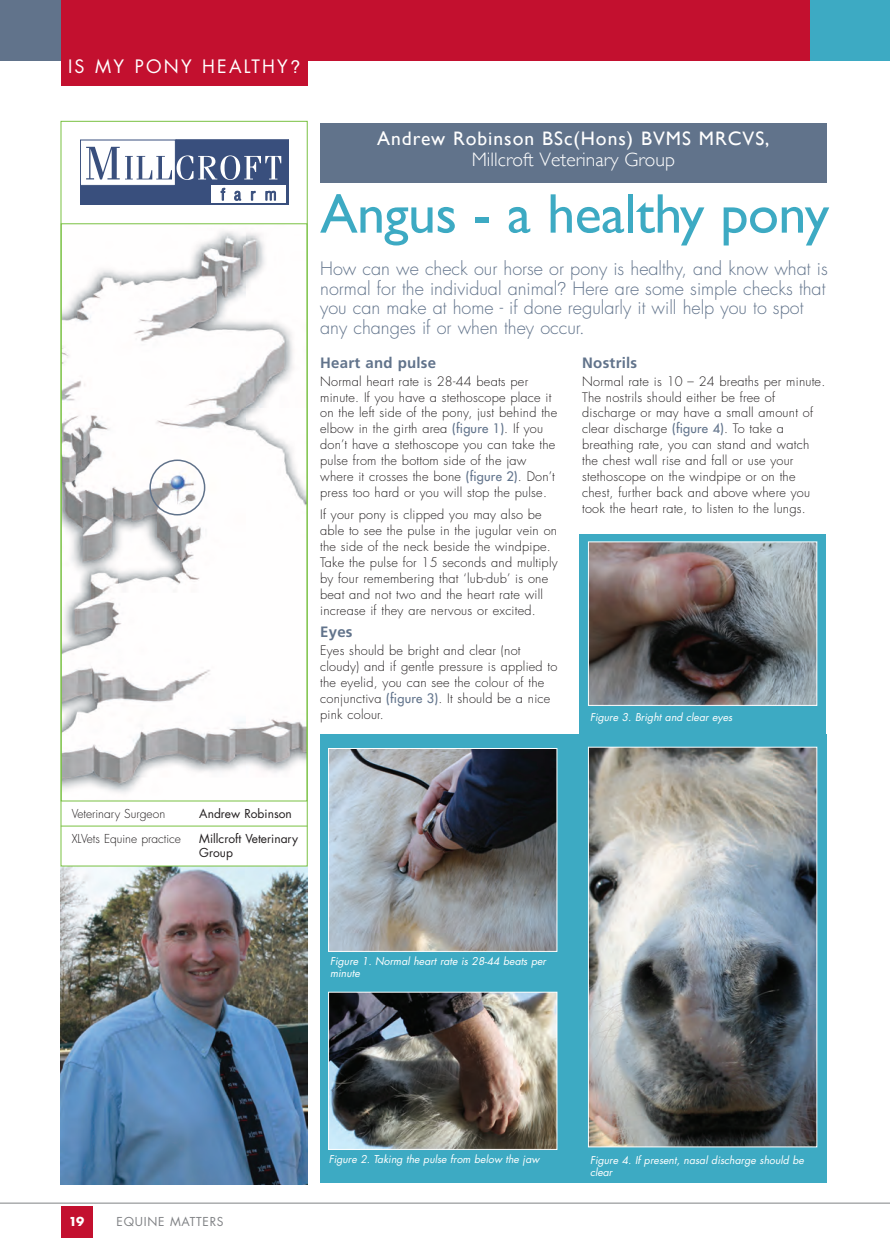
<style>
.page{position:relative;width:890px;height:1259px;background:#fff}
.page>*{position:absolute;margin:0;border:0;box-sizing:border-box;transform-origin:0 0}
.t1{font:56.1px "Gill Sans";letter-spacing:-.01em;color:#3daac3}
.t2{font:19.5px "Gill Sans";letter-spacing:.05em;color:#fff}
.t3{font:300 19.5px "Gill Sans";color:#fff}
.t4{font:300 18px/19.5px "Futura";color:#61738b}
.t5{font:18px "Futura";letter-spacing:.125em;color:#fff}
.t6{font:700 15px "Frutiger";letter-spacing:.015em;color:#61738b}
.t7{font:300 12.75px/15.9px "Futura";letter-spacing:.02em;color:#231f20}
.t8{font:12px/13.5px "Futura";color:#231f20}
.t9{font:300 12px "Futura";color:#231f20}
.t10{font:12px "Futura";letter-spacing:.06em;color:#808285}
.t11{font:700 12px "Futura";color:#fff}
.t12{font:italic 10.5px/12px "Futura";color:#fff}
.s1{font-family:"Helvetica"}
.s2{font-family:"N Haas Grotesk DS Std 35 X Lt";font-weight:400}
.s3{font-weight:400;color:#61738b}
</style>
<div class="page">
<div style="left:61px;top:1206px;width:32px;height:32px;background:#c3102f"></div>
<hr style="left:0;top:1202px;width:890px;height:1px;background:#808285">
<div style="left:0;top:0;width:61px;height:61px;background:#61738b"></div>
<div style="left:303px;top:0;width:96px;height:61px;background:#c3102f"></div>
<div style="left:529px;top:0;width:297px;height:61px;background:#c3102f"></div>
<div style="left:61px;top:0;width:246px;height:85px;background:#c3102f"></div>
<div style="left:463px;top:0;width:78px;height:61px;background:#c3102f"></div>
<div style="left:385px;top:0;width:89px;height:61px;background:#c3102f"></div>
<div style="left:810px;top:0;width:80px;height:61px;background:#3daac3"></div>
<img style="left:61px;top:866px;width:246px;height:318px">
<img style="left:63px;top:231px;width:242px;height:562px">
<div style="left:80px;top:161px;width:209px;height:44px;background:#394f7d"></div>
<div style="left:176px;top:140px;width:113px;height:45px;background:#394f7d"></div>
<div style="left:176px;top:139px;width:113px;height:46px;border:1px solid #394f7d"></div>
<div style="left:80px;top:140px;width:95px;height:45px;background:#fff"></div>
<div style="left:80px;top:139px;width:96px;height:47px;border:1px solid #394f7d"></div>
<div style="left:211px;top:185px;width:75px;height:18px;background:#fff"></div>
<svg style="left:221px;top:188px;width:55px;height:12px"></svg>
<svg style="left:86px;top:147px;width:195px;height:33px"></svg>
<div style="left:61px;top:121px;width:246px;height:745px;border:1px solid #79c142"></div>
<hr style="left:61px;top:825px;width:246px;height:1px;background:#79c142">
<svg style="left:149px;top:459px;width:56px;height:56px"></svg>
<div style="left:320px;top:123px;width:507px;height:60px;background:#61738b"></div>
<div style="left:320px;top:735px;width:506px;height:447px;background:#3daac3"></div>
<img style="left:330px;top:750px;width:225px;height:199px">
<div style="left:328px;top:748px;width:229px;height:203px;border:1px solid #fff"></div>
<img style="left:330px;top:993px;width:225px;height:154px">
<div style="left:328px;top:991px;width:229px;height:158px;border:1px solid #fff"></div>
<div style="left:580px;top:534px;width:246px;height:648px;background:#3daac3"></div>
<img style="left:590px;top:543px;width:225px;height:160px">
<div style="left:588px;top:541px;width:229px;height:164px;border:1px solid #fff"></div>
<img style="left:590px;top:749px;width:225px;height:396px">
<div style="left:588px;top:747px;width:229px;height:400px;border:1px solid #fff"></div>
<h3 class="t5" style="left:68px;top:58px;width:233px">IS MY PONY HEALTHY<span class="s1">?</span></h3>
<h2 class="t2" style="left:377px;top:127px;width:394px">Andrew robinson BSc(hons) BVMS MrCVS,</h2>
<h2 class="t3" style="left:472px;top:149px;width:205px">Millcroft Veterinary Group</h2>
<h1 class="t1" style="left:320px;top:181px;width:511px">Angus - a healthy pony</h1>
<h3 class="t4" style="left:320px;top:260px;width:509px">How can we check our horse or pony is healthy, and know what is normal for the individual animal<span class="s2">?</span> Here are some simple checks that you can make at home - if done regularly it will help you to spot any changes if or when they occur.</h3>
<p class="t6" style="left:320px;top:356px;width:117px">Heart and pulse</p>
<p class="t7" style="left:320px;top:374px;width:239px">Normal heart rate is 28-44 beats per minute. If you have a stethoscope place it on the left side of the pony, just behind the elbow in the girth area <span class="s3">(figure 1)</span>. If you don’t have a stethoscope you can take the pulse from the bottom side of the jaw where it crosses the bone <span class="s3">(figure 2)</span>. Don’t press too hard or you will stop the pulse.</p>
<p class="t7" style="left:320px;top:508px;width:239px">If your pony is clipped you may also be able to see the pulse in the jugular vein on the side of the neck beside the windpipe.<br>Take the pulse for 15 seconds and multiply by four remembering that ‘lub-dub’ is one beat and not two and the heart rate will increase if they are nervous or excited.</p>
<p class="t6" style="left:320px;top:626px;width:34px">Eyes</p>
<p class="t7" style="left:320px;top:643px;width:239px">Eyes should be bright and clear (not cloudy) and if gentle pressure is applied to the eyelid, you can see the colour of the conjunctiva <span class="s3">(figure 3)</span>. It should be a nice pink colour.</p>
<p class="t6" style="left:582px;top:356px;width:57px">Nostrils</p>
<p class="t7" style="left:582px;top:374px;width:245px">Normal rate is 10 – 24 breaths per minute.<br>The nostrils should either be free of discharge or may have a small amount of clear discharge <span class="s3">(figure 4)</span>. To take a breathing rate, you can stand and watch the chest wall rise and fall or use your stethoscope on the windpipe or on the chest, further back and above where you took the heart rate, to liste n to the lungs.</p>
<p class="t12" style="left:590px;top:711px;width:144px">Figure 3. Bright and clear eyes</p>
<p class="t9" style="left:72px;top:808px;width:95px">Veterinary Surgeon</p>
<p class="t8" style="left:199px;top:807px;width:94px">Andrew Robinson</p>
<p class="t9" style="left:72px;top:833px;width:111px">XLVets Equine practice</p>
<p class="t8" style="left:199px;top:833px;width:100px">Millcroft Veterinary<br>Group</p>
<p class="t12" style="left:330px;top:956px;width:217px">Figure 1. Normal heart rate is 28-44 beats per minute</p>
<p class="t11" style="left:69px;top:1213px;width:17px">19</p>
<p class="t10" style="left:117px;top:1216px;width:108px">EQUINE MATTERS</p>
<p class="t12" style="left:329px;top:1154px;width:212px">Figure 2. Taking the pulse from below the jaw</p>
<p class="t12" style="left:590px;top:1154px;width:215px">Figure 4. If present, nasal discharge should be clear</p>
</div>
